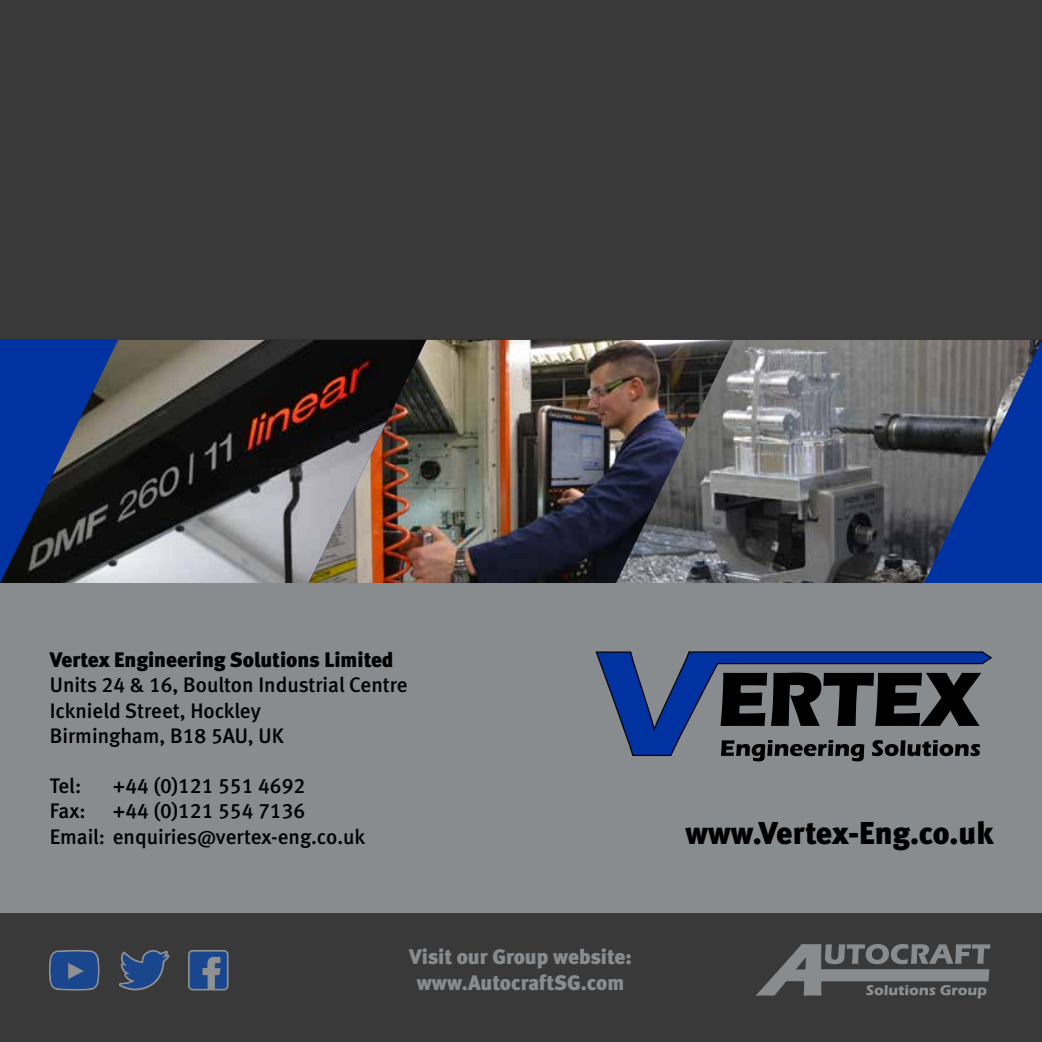
<style>
.page{position:relative;width:1042px;height:1042px;background:#fff}
.page>*{position:absolute;margin:0;border:0;box-sizing:border-box;transform-origin:0 0}
.t1{font:31.5px "Meta Black LF";color:#000}
.t2{font:21px/25.2px "Meta Medium LF";color:#000}
.t3{font:900 21px/25.2px "Meta";color:#898c8e;text-align:center}
.t4{font:21px "Meta Black LF";color:#000}
</style>
<div class="page">
<div style="left:0;top:583px;width:1042px;height:340px;background:#898c8e"></div>
<div style="left:0;top:0;width:1042px;height:340px;background:#393939"></div>
<div style="left:0;top:913px;width:1042px;height:129px;background:#393939"></div>
<svg style="left:49px;top:950px;width:50px;height:40px;background:#305289"></svg>
<svg style="left:119px;top:950px;width:51px;height:40px"></svg>
<svg style="left:188px;top:950px;width:40px;height:40px"></svg>
<div style="left:190px;top:951px;width:37px;height:38px;background:#1a468d;border-radius:3px"></div>
<svg style="left:202px;top:957px;width:18px;height:32px"></svg>
<svg style="left:756px;top:944px;width:234px;height:54px"></svg>
<img style="left:0;top:340px;width:309px;height:243px">
<img style="left:309px;top:340px;width:307px;height:243px">
<img style="left:616px;top:340px;width:426px;height:243px">
<svg style="left:595px;top:651px;width:397px;height:110px"></svg>
<p class="t4" style="left:50px;top:647px;width:345px">Vertex Engineering Solutions Limited</p>
<p class="t2" style="left:50px;top:672px;width:359px">Units 24 &amp; 16, Boulton Industrial Centre<br>Icknield Street, Hockley<br>Birmingham, B18 5AU, UK</p>
<p class="t2" style="left:50px;top:773px;width:33px">Tel:</p>
<p class="t2" style="left:113px;top:773px;width:194px">+44 (0)121 551 4692</p>
<p class="t2" style="left:50px;top:798px;width:37px">Fax:</p>
<p class="t2" style="left:50px;top:798px;width:317px;text-align:center">+44 (0)121 554 7136<br>Email: enquiries@vertex-eng.co.uk</p>
<p class="t3" style="left:409px;top:944px;width:224px">Visit our Group website: www.AutocraftSG.com</p>
<h1 class="t1" style="left:685px;top:814px;width:310px">www.Vertex-Eng.co.uk</h1>
</div>
